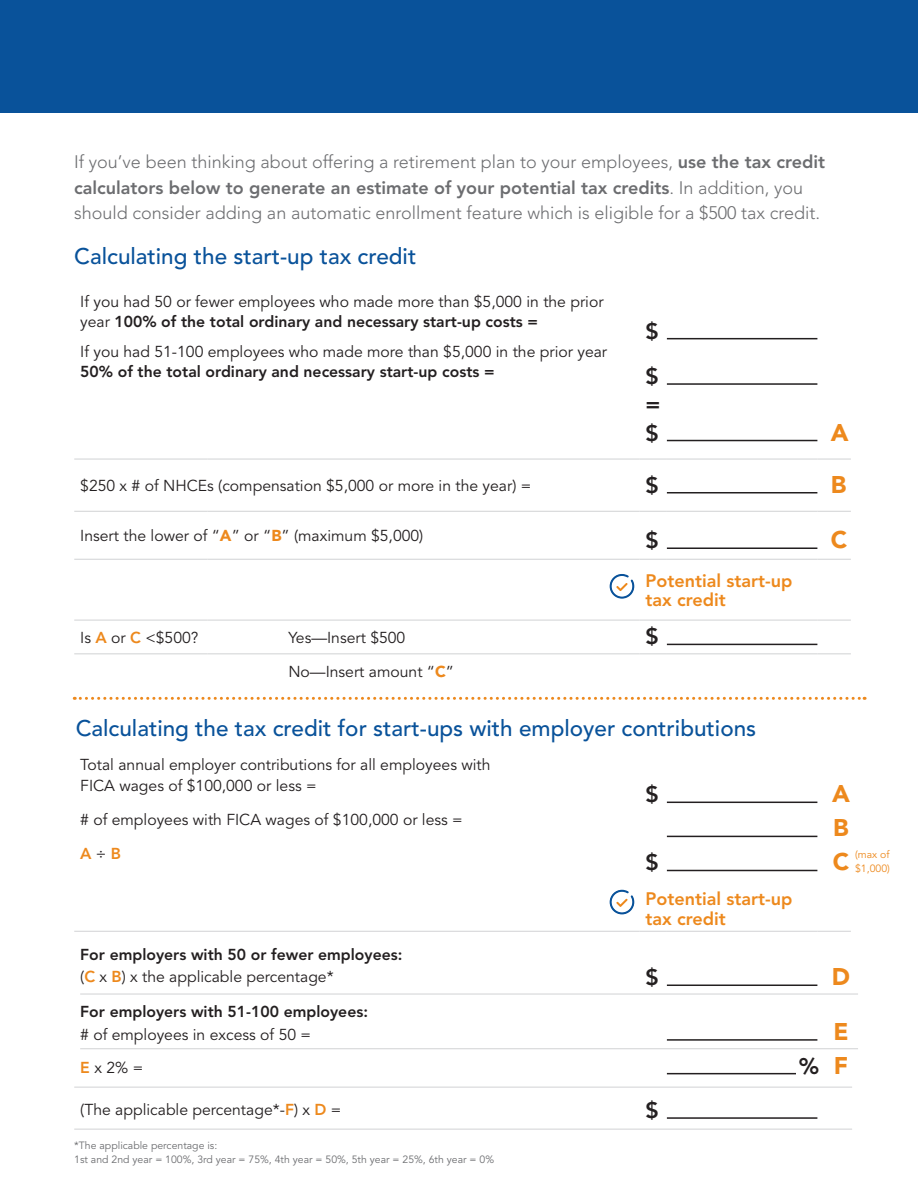
<style>
.page{position:relative;width:918px;height:1188px;background:#fff}
.page>*{position:absolute;margin:0;border:0;box-sizing:border-box;transform-origin:0 0}
.Body_Copy__less_lead{font:900 24px "Avenir LT Std";color:#ed891d}
.Subhead_2{font:500 22.5px "Avenir LT Std";color:#09529a}
.Body_Copy__less_lead-2{font:800 22.5px "Avenir LT Std";color:#231f20}
.Intro_copy{font:300 18px/25.5px "Avenir LT Std";color:#6c6d70}
.Subheader_3{font:800 18px/19.5px "Avenir LT Std";color:#ed891d}
.Body_Copy__less_lead-3{font:15.75px/20.2px "Avenir LT Std";color:#231f20}
.Body_copy{font:800 15.75px/22.5px "Avenir LT Std";color:#231f20}
.Body_copy-2{font:15.75px "Avenir LT Std";color:#231f20}
.Body_Copy__less_lead-4{font:800 15.75px "Avenir LT Std";color:#ed891d}
.Body_copy-3{font:10.5px/13.5px "Avenir LT Std";color:#6c6d70}
.Body_copy-4{font:10.5px/13.5px "Avenir LT Std";color:#ed891d}
.s1{font-weight:800}
.s2{font-weight:900;color:#ed891d}
.s3{font-weight:800;color:#ed891d}
.s4{font-weight:400;color:#231f20}
.s5{font-weight:400}
.s6{color:#ed891d}
</style>
<div class="page">
<div style="left:0;top:0;width:918px;height:112px;background:#09529a"></div>
<hr style="left:667px;top:802px;width:150px;height:1px;background:#231f20">
<hr style="left:74px;top:931px;width:565px;height:1px;background:#d1d2d4">
<svg style="left:639px;top:931px;width:28px;height:1px"></svg>
<hr style="left:667px;top:931px;width:150px;height:1px;background:#d1d2d4">
<hr style="left:817px;top:931px;width:34px;height:1px;background:#d1d2d4">
<hr style="left:667px;top:836px;width:150px;height:1px;background:#231f20">
<hr style="left:667px;top:870px;width:150px;height:1px;background:#231f20">
<hr style="left:667px;top:1039px;width:150px;height:2px;background:#231f20">
<hr style="left:667px;top:1073px;width:150px;height:1px;background:#231f20">
<hr style="left:667px;top:1117px;width:150px;height:2px;background:#231f20">
<hr style="left:667px;top:985px;width:150px;height:1px;background:#231f20">
<hr style="left:667px;top:338px;width:150px;height:1px;background:#231f20">
<hr style="left:667px;top:383px;width:150px;height:2px;background:#231f20">
<hr style="left:667px;top:440px;width:150px;height:1px;background:#231f20">
<hr style="left:667px;top:492px;width:150px;height:1px;background:#231f20">
<hr style="left:74px;top:459px;width:133px;height:1px;background:#d1d2d4">
<hr style="left:207px;top:459px;width:432px;height:1px;background:#d1d2d4">
<svg style="left:639px;top:459px;width:28px;height:1px"></svg>
<hr style="left:667px;top:459px;width:150px;height:1px;background:#d1d2d4">
<hr style="left:817px;top:459px;width:34px;height:1px;background:#d1d2d4">
<hr style="left:74px;top:511px;width:133px;height:1px;background:#d1d2d4">
<hr style="left:207px;top:511px;width:432px;height:1px;background:#d1d2d4">
<svg style="left:639px;top:511px;width:28px;height:1px"></svg>
<hr style="left:667px;top:511px;width:150px;height:1px;background:#d1d2d4">
<hr style="left:817px;top:511px;width:34px;height:1px;background:#d1d2d4">
<hr style="left:667px;top:547px;width:150px;height:2px;background:#231f20">
<hr style="left:74px;top:559px;width:133px;height:1px;background:#d1d2d4">
<hr style="left:207px;top:559px;width:432px;height:1px;background:#d1d2d4">
<svg style="left:639px;top:559px;width:28px;height:1px"></svg>
<hr style="left:667px;top:559px;width:150px;height:1px;background:#d1d2d4">
<hr style="left:817px;top:559px;width:34px;height:1px;background:#d1d2d4">
<hr style="left:74px;top:620px;width:133px;height:1px;background:#d1d2d4">
<hr style="left:207px;top:620px;width:432px;height:1px;background:#d1d2d4">
<svg style="left:639px;top:620px;width:28px;height:1px"></svg>
<hr style="left:667px;top:620px;width:150px;height:1px;background:#d1d2d4">
<hr style="left:817px;top:620px;width:34px;height:1px;background:#d1d2d4">
<hr style="left:667px;top:644px;width:150px;height:1px;background:#231f20">
<hr style="left:74px;top:653px;width:133px;height:1px;background:#d1d2d4">
<hr style="left:207px;top:653px;width:432px;height:1px;background:#d1d2d4">
<svg style="left:639px;top:653px;width:28px;height:1px"></svg>
<hr style="left:667px;top:653px;width:150px;height:1px;background:#d1d2d4">
<hr style="left:817px;top:653px;width:34px;height:1px;background:#d1d2d4">
<div style="left:796px;top:1057px;width:23px;height:22px;background:#fff"></div>
<hr style="left:74px;top:1087px;width:778px;height:1px;background:#d1d2d4">
<hr style="left:80px;top:1048px;width:778px;height:1px;background:#d1d2d4">
<hr style="left:80px;top:994px;width:778px;height:1px;background:#d1d2d4">
<hr style="left:74px;top:1129px;width:778px;height:1px;background:#d1d2d4">
<svg style="left:74px;top:697px;width:791px;height:3px"></svg>
<svg style="left:609px;top:574px;width:26px;height:25px"></svg>
<svg style="left:609px;top:890px;width:26px;height:25px"></svg>
<p class="Intro_copy" style="left:74px;top:149px;width:753px">If you’ve been thinking about offering a retirement plan to your employees, <span class="s1">use the tax credit calculators below to generate an estimate of your potential tax credits</span>. In addition, you should consider adding an automatic enrollment feature which is eligible for a $500 tax credit.</p>
<p class="Subhead_2" style="left:74px;top:243px;width:344px">Calculating the start-up tax credit</p>
<p class="Body_Copy__less_lead-3" style="left:80px;top:292px;width:525px">If you had 50 or fewer employees who made more than $5,000 in the prior year <span class="s1">100% of the total ordinary and necessary start-up costs =</span></p>
<p class="Body_Copy__less_lead-3" style="left:80px;top:342px;width:528px">If you had 51-100 employees who made more than $5,000 in the prior year<br><span class="s1">50% of the total ordinary and necessary start-up costs =</span></p>
<p class="Body_Copy__less_lead-2" style="left:645px;top:318px;width:15px">$</p>
<p class="Body_Copy__less_lead-2" style="left:645px;top:363px;width:15px">$</p>
<p class="Body_Copy__less_lead-2" style="left:645px;top:391px;width:16px">=</p>
<p class="Body_Copy__less_lead-2" style="left:645px;top:419px;width:15px">$</p>
<p class="Body_Copy__less_lead" style="left:831px;top:418px;width:19px">A</p>
<p class="Body_Copy__less_lead-3" style="left:80px;top:476px;width:453px">$250 x # of NHCEs (compensation $5,000 or more in the year) =</p>
<p class="Body_Copy__less_lead-2" style="left:645px;top:472px;width:15px">$</p>
<p class="Body_Copy__less_lead" style="left:831px;top:470px;width:17px">B</p>
<p class="Body_copy-2" style="left:80px;top:527px;width:345px">Insert the lower of “<span class="s2">A</span>” or “<span class="s2">B</span>” (maximum $5,000)</p>
<p class="Body_Copy__less_lead-2" style="left:645px;top:527px;width:15px">$</p>
<p class="Body_Copy__less_lead" style="left:831px;top:525px;width:18px">C</p>
<p class="Subheader_3" style="left:645px;top:571px;width:149px">Potential start-up tax credit</p>
<p class="Body_copy-2" style="left:80px;top:628px;width:120px">Is <span class="s3">A</span> or <span class="s3">C</span> &lt;$500?</p>
<p class="Body_copy-2" style="left:288px;top:628px;width:119px">Yes—Insert $500</p>
<p class="Body_Copy__less_lead-2" style="left:645px;top:623px;width:15px">$</p>
<p class="Body_copy-2" style="left:288px;top:662px;width:167px">No—Insert amount “<span class="s2">C</span>”</p>
<p class="Subhead_2" style="left:76px;top:715px;width:682px">Calculating the tax credit for start-ups with employer contributions</p>
<p class="Body_Copy__less_lead-3" style="left:80px;top:755px;width:412px">Total annual employer contributions for all employees with<br>FICA wages of $100,000 or less =</p>
<p class="Body_Copy__less_lead-2" style="left:645px;top:781px;width:15px">$</p>
<p class="Body_Copy__less_lead" style="left:832px;top:779px;width:19px">A</p>
<p class="Body_Copy__less_lead-3" style="left:80px;top:810px;width:384px"># of employees with FICA wages of $100,000 or less =</p>
<p class="Body_Copy__less_lead" style="left:833px;top:814px;width:17px">B</p>
<p class="Body_Copy__less_lead-4" style="left:80px;top:845px;width:42px">A <span class="s4">÷</span> B</p>
<p class="Body_Copy__less_lead-2" style="left:645px;top:849px;width:15px">$</p>
<p class="Body_Copy__less_lead" style="left:833px;top:848px;width:18px">C</p>
<p class="Subheader_3" style="left:645px;top:889px;width:149px">Potential start-up tax credit</p>
<p class="Body_copy" style="left:80px;top:943px;width:324px">For employers with 50 or fewer employees: <span class="s5">(</span><span class="s6">C</span> <span class="s5">x</span> <span class="s6">B</span><span class="s5">) x the applicable percentage*</span></p>
<p class="Body_copy-4" style="left:855px;top:848px;width:36px">(max of $1,000)</p>
<p class="Body_Copy__less_lead-2" style="left:645px;top:964px;width:15px">$</p>
<p class="Body_Copy__less_lead" style="left:832px;top:962px;width:20px">D</p>
<p class="Body_copy" style="left:80px;top:1001px;width:289px">For employers with 51-100 employees: <span class="s5"># of employees in excess of 50 =</span></p>
<p class="Body_Copy__less_lead" style="left:833px;top:1017px;width:17px">E</p>
<p class="Body_copy-2" style="left:80px;top:1058px;width:64px"><span class="s3">E</span> x 2% =</p>
<p class="Body_Copy__less_lead" style="left:834px;top:1051px;width:16px">F</p>
<p class="Body_copy-2" style="left:80px;top:1101px;width:263px">(The applicable percentage*-<span class="s3">F</span>) x <span class="s3">D</span> =</p>
<p class="Body_Copy__less_lead-2" style="left:645px;top:1097px;width:15px">$</p>
<p class="Body_Copy__less_lead-2" style="left:799px;top:1053px;width:22px">%</p>
<p class="Body_copy-3" style="left:74px;top:1139px;width:421px">*The applicable percentage is:<br>1st and 2nd year = 100%, 3rd year = 75%, 4th year = 50%, 5th year = 25%, 6th year = 0%</p>
</div>
